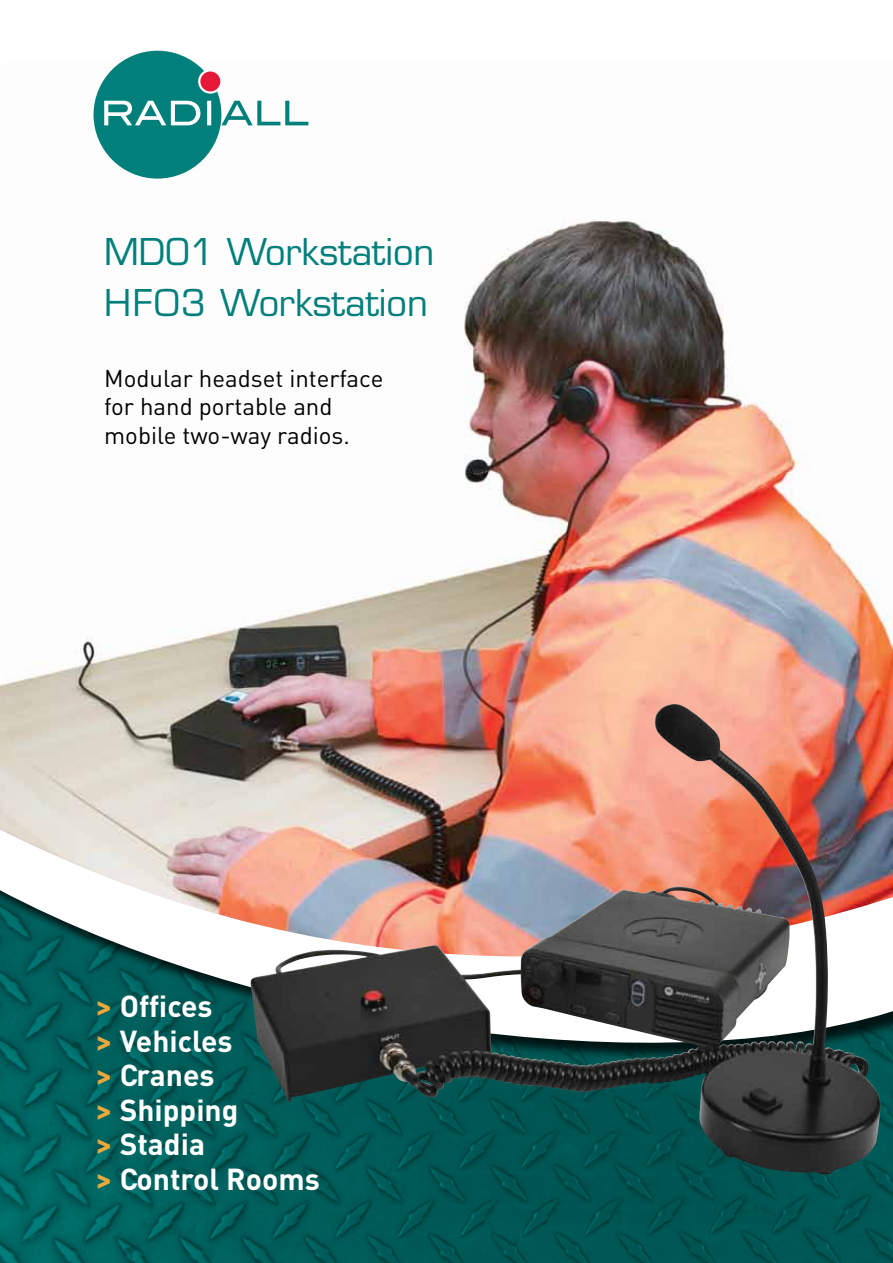
<style>
.page{position:relative;width:893px;height:1263px;background:#fff}
.page>*{position:absolute;margin:0;border:0;box-sizing:border-box;transform-origin:0 0}
.t1{font:36px/51.8px "Eurostile";color:#007f7b}
.t2{font:700 30px/34.5px "DIN";color:#fff}
.t3{font:24px/28.8px "DIN";color:#000}
.s1{color:#eba93c}
</style>
<div class="page">
<img style="left:0;top:60px;width:893px;height:714px">
<img style="left:0;top:1177px;width:893px;height:86px">
<div style="left:94px;top:51px;width:127px;height:128px;background:#007f7b;border-radius:50%"></div>
<svg style="left:104px;top:101px;width:107px;height:24px"></svg>
<svg style="left:221px;top:101px;width:87px;height:24px"></svg>
<svg style="left:199px;top:70px;width:22px;height:23px"></svg>
<div style="left:198px;top:69px;width:25px;height:25px;border:2px solid #fff;border-radius:50%"></div>
<hr style="left:104px;top:303px;width:1px;height:110px;background:#fff">
<div style="left:0;top:777px;width:893px;height:400px;background:#000;opacity:.75"></div>
<img style="left:0;top:774px;width:893px;height:385px">
<img style="left:654px;top:706px;width:162px;height:345px">
<h1 class="t1" style="left:104px;top:226px;width:332px">MDO1 Workstation<br>HF03 Workstation</h1>
<p class="t3" style="left:104px;top:364px;width:281px">Modular headset interface for hand portable and mobile two-way radios.</p>
<p class="t2" style="left:96px;top:988px;width:226px"><span class="s1">&gt;</span> Offices<br><span class="s1">&gt;</span> Vehicles<br><span class="s1">&gt;</span> Cranes<br><span class="s1">&gt;</span> Shipping<br><span class="s1">&gt;</span> Stadia<br><span class="s1">&gt;</span> Control Rooms</p>
</div>
